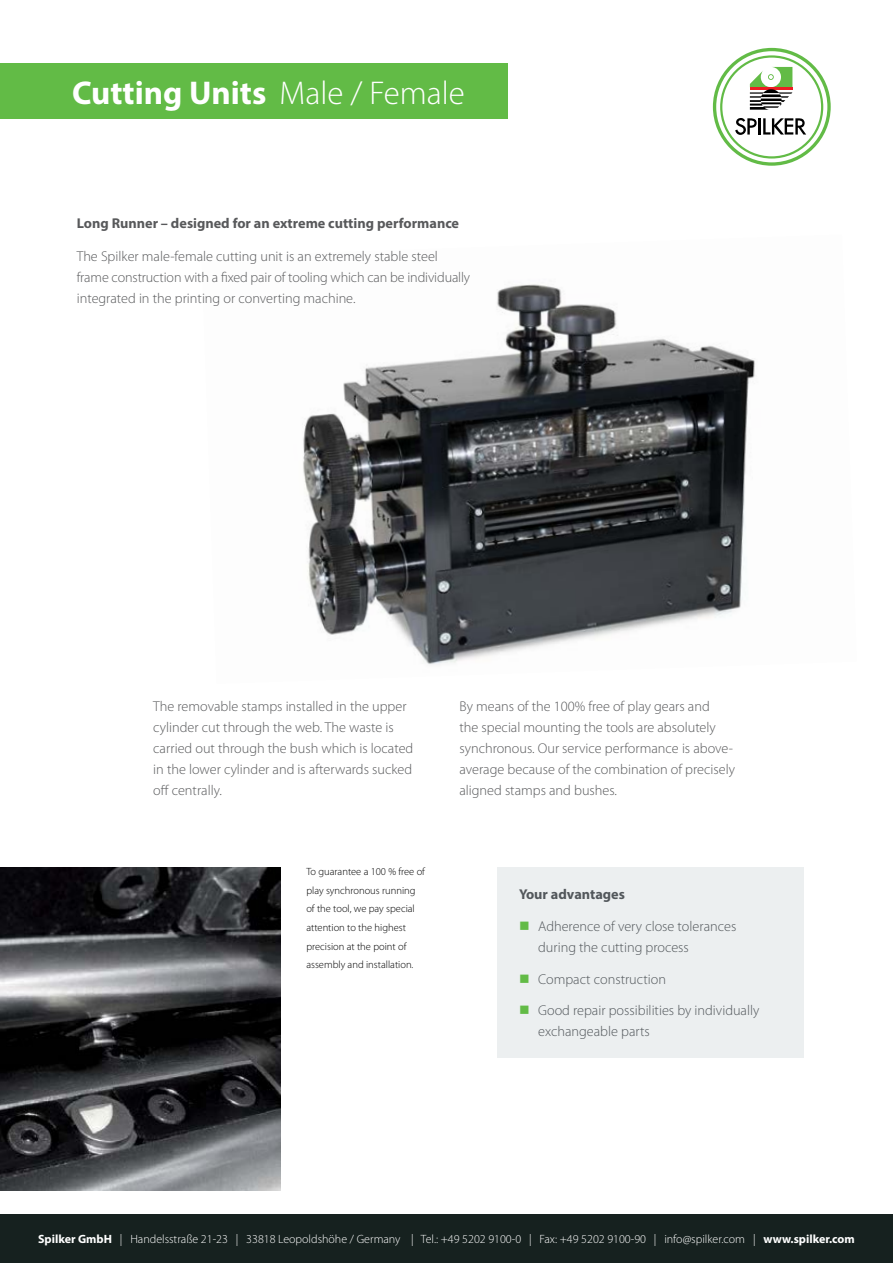
<style>
.page{position:relative;width:893px;height:1263px;background:#fff}
.page>*{position:absolute;margin:0;border:0;box-sizing:border-box;transform-origin:0 0}
.t1{font:700 33px "Myriad Pro";color:#fff}
.t2{font:300 14.25px/21px "Myriad Pro";color:#58595b}
.t3{font:300 14.25px/21px "Myriad Pro";color:#52575b}
.t4{font:700 14.25px "Myriad Pro";color:#58595b}
.t5{font:700 14.25px "Myriad Pro";color:#52575b}
.t6{font:300 12px "Myriad Pro";color:#fff}
.t7{font:300 10.5px/18.6px "Myriad Pro";color:#000}
.s1{font-weight:300}
.s2{font-weight:700}
</style>
<div class="page">
<div style="left:0;top:1214px;width:893px;height:49px;background:#16211f"></div>
<svg style="left:713px;top:48px;width:118px;height:118px"></svg>
<img style="left:303px;top:284px;width:452px;height:381px">
<div style="left:498px;top:867px;width:306px;height:190px;background:#eceff0"></div>
<img style="left:0;top:867px;width:281px;height:324px">
<div style="left:0;top:64px;width:507px;height:55px;background:#62bb46"></div>
<h1 class="t1" style="left:72px;top:71px;width:394px">Cutting Units <span class="s1">Male / Female</span></h1>
<p class="t4" style="left:77px;top:213px;width:384px">Long Runner – designed for an extreme cutting performance</p>
<p class="t2" style="left:77px;top:246px;width:395px">The Spilker male-female cutting unit is an extremely stable steel frame construction with a fixed pair of tooling which can be individually integrated in the printing or converting machine.</p>
<p class="t2" style="left:153px;top:696px;width:262px">The removable stamps installed in the upper cylinder cut through the web. The waste is carried out through the bush which is located in the lower cylinder and is afterwards sucked off centrally.</p>
<p class="t2" style="left:459px;top:696px;width:277px">By means of the 100% free of play gears and<br>the special mounting the tools are absolutely synchronous. Our service performance is above&shy;average because of the combination of precisely aligned stamps and bushes.</p>
<p class="t7" style="left:306px;top:863px;width:120px">To guarantee a 100 % free of play synchronous running of the tool, we pay special attention to the highest precision at the point of assembly and installation.</p>
<p class="t5" style="left:519px;top:885px;width:107px">Your advantages</p>
<p class="t3" style="left:538px;top:916px;width:200px">Adherence of very close tolerances during the cutting process</p>
<p class="t3" style="left:538px;top:969px;width:129px">Compact construction</p>
<p class="t3" style="left:538px;top:1000px;width:223px">Good repair possibilities by individually exchangeable parts</p>
<p class="t6" style="left:38px;top:1232px;width:818px"><span class="s2">Spilker GmbH</span> | Handelsstraße 21-23 | 33818 Leopoldshöhe / Germany | Tel.: +49 5202 9100-0 | Fax: +49 5202 9100-90 | info@spilker.com | <span class="s2">www.spilker.com</span></p>
</div>
